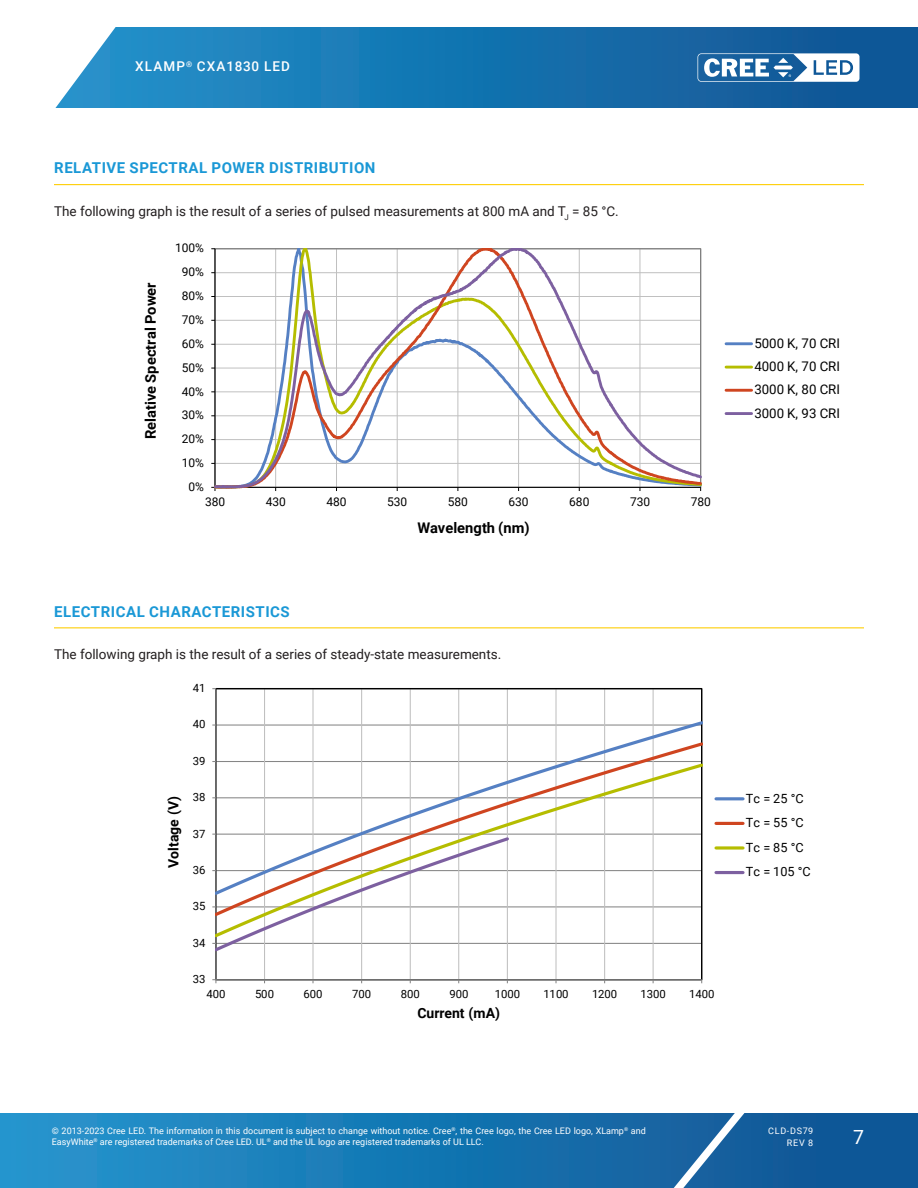
<style>
.page{position:relative;width:918px;height:1188px;background:#fff}
.page>*{position:absolute;margin:0;border:0;box-sizing:border-box;transform-origin:0 0}
.t1{font:19.5px "Roboto";color:#fff}
.Section_heading_with{font:700 15px "Roboto";letter-spacing:.035em;color:#1a98d6}
.t2{font:700 14.7px "Roboto";color:#000}
.t3{font:700 13.95px "Roboto";letter-spacing:-.005em;color:#000}
.Text_justify{font:13.5px "Roboto";color:#231f20}
.t4{font:500 13.5px "Roboto";letter-spacing:.085em;color:#fff}
.t5{font:13.2px/23.2px "Roboto";letter-spacing:.005em;color:#000;text-align:justify}
.t6{font:12.6px/24.6px "Roboto";color:#000}
.t7{font:12px "Roboto";color:#000}
.t8{font:11.4px "Roboto";color:#000}
.t9{font:11.25px "Roboto";letter-spacing:-.01em;color:#000}
.t10{font:9px/10.8px "Roboto";color:#fff}
.t11{font:9px/12px "Roboto";letter-spacing:.085em;color:#fff;text-align:right}
</style>
<div class="page">
<svg style="left:0;top:1113px;width:918px;height:75px;background:#1876b2"></svg>
<svg style="left:644px;top:1113px;width:117px;height:75px;background:#296da6"></svg>
<svg style="left:55px;top:27px;width:863px;height:81px;background:#2078b2"></svg>
<svg style="left:698px;top:53px;width:162px;height:29px"></svg>
<hr style="left:54px;top:184px;width:810px;height:1px;background:#fece08">
<hr style="left:54px;top:627px;width:810px;height:1px;background:#fece08">
<hr style="left:215px;top:392px;width:486px;height:1px;background:#c0c0c0">
<hr style="left:215px;top:368px;width:486px;height:1px;background:#c0c0c0">
<hr style="left:215px;top:344px;width:486px;height:1px;background:#c0c0c0">
<hr style="left:215px;top:320px;width:486px;height:1px;background:#c0c0c0">
<hr style="left:215px;top:296px;width:486px;height:1px;background:#c0c0c0">
<hr style="left:215px;top:272px;width:486px;height:1px;background:#c0c0c0">
<hr style="left:640px;top:249px;width:1px;height:238px;background:#c0c0c0">
<svg style="left:215px;top:249px;width:400px;height:240px"></svg>
<svg style="left:607px;top:401px;width:95px;height:90px"></svg>
<hr style="left:726px;top:342px;width:26px;height:3px;background:#5580c3">
<hr style="left:726px;top:366px;width:26px;height:3px;background:#b5bd00">
<hr style="left:726px;top:389px;width:26px;height:3px;background:#cf4520">
<hr style="left:726px;top:412px;width:26px;height:3px;background:#7d60a0">
<hr style="left:216px;top:943px;width:486px;height:1px;background:#868686">
<hr style="left:264px;top:689px;width:1px;height:291px;background:#c0c0c0">
<hr style="left:312px;top:689px;width:2px;height:291px;background:#c0c0c0">
<hr style="left:361px;top:689px;width:1px;height:291px;background:#c0c0c0">
<hr style="left:410px;top:689px;width:1px;height:291px;background:#c0c0c0">
<hr style="left:458px;top:689px;width:1px;height:291px;background:#c0c0c0">
<hr style="left:507px;top:689px;width:1px;height:291px;background:#c0c0c0">
<hr style="left:555px;top:689px;width:2px;height:291px;background:#c0c0c0">
<hr style="left:604px;top:689px;width:1px;height:291px;background:#c0c0c0">
<hr style="left:653px;top:689px;width:1px;height:291px;background:#c0c0c0">
<hr style="left:215px;top:689px;width:1px;height:291px;background:#868686">
<hr style="left:216px;top:979px;width:486px;height:1px;background:#868686">
<svg style="left:216px;top:719px;width:487px;height:21px"></svg>
<svg style="left:216px;top:740px;width:487px;height:21px"></svg>
<svg style="left:216px;top:761px;width:487px;height:179px"></svg>
<svg style="left:212px;top:834px;width:299px;height:120px"></svg>
<hr style="left:716px;top:797px;width:27px;height:3px;background:#5580c3">
<hr style="left:716px;top:822px;width:27px;height:3px;background:#cf4520">
<svg style="left:716px;top:846px;width:27px;height:4px"></svg>
<hr style="left:716px;top:871px;width:27px;height:3px;background:#7d60a0">
<h3 class="t4" style="left:135px;top:57px;width:156px">XLAMP<sup>®</sup> CXA1830 LED</h3>
<p class="Section_heading_with" style="left:54px;top:157px;width:323px">RELATIVE SPECTRAL POWER DISTRIBUTION</p>
<p class="Text_justify" style="left:54px;top:202px;width:566px">The following graph is the result of a series of pulsed measurements at 800 mA and T<sub>J</sub> = 85 °C.</p>
<p class="t7" style="left:175px;top:240px;width:30px">100%</p>
<p class="t2" style="left:140px;top:439px;width:158px;rotate:-90deg">Relative Spectral Power</p>
<p class="t7" style="left:182px;top:264px;width:24px">90%</p>
<p class="t7" style="left:182px;top:287px;width:24px">80%</p>
<p class="t7" style="left:182px;top:311px;width:24px">70%</p>
<p class="t7" style="left:182px;top:335px;width:24px">60%</p>
<p class="t7" style="left:182px;top:359px;width:24px">50%</p>
<p class="t7" style="left:182px;top:383px;width:24px">40%</p>
<p class="t7" style="left:182px;top:407px;width:24px">30%</p>
<p class="t7" style="left:182px;top:431px;width:24px">20%</p>
<p class="t7" style="left:182px;top:454px;width:24px">10%</p>
<p class="t7" style="left:188px;top:478px;width:17px">0%</p>
<p class="t7" style="left:205px;top:494px;width:22px">380</p>
<p class="t7" style="left:266px;top:494px;width:22px">430</p>
<p class="t7" style="left:326px;top:494px;width:22px">480</p>
<p class="t7" style="left:387px;top:494px;width:22px">530</p>
<p class="t7" style="left:448px;top:494px;width:22px">580</p>
<p class="t7" style="left:509px;top:494px;width:22px">630</p>
<p class="t7" style="left:569px;top:494px;width:22px">680</p>
<p class="t7" style="left:630px;top:494px;width:22px">730</p>
<p class="t7" style="left:691px;top:494px;width:22px">780</p>
<p class="t2" style="left:417px;top:517px;width:114px">Wavelength (nm)</p>
<p class="Section_heading_with" style="left:54px;top:601px;width:237px">ELECTRICAL CHARACTERISTICS</p>
<p class="Text_justify" style="left:54px;top:645px;width:449px">The following graph is the result of a series of steady-state measurements.</p>
<p class="t9" style="left:193px;top:680px;width:14px">41</p>
<p class="t8" style="left:193px;top:716px;width:14px">40</p>
<p class="t3" style="left:164px;top:868px;width:73px;rotate:-90deg">Voltage (V)</p>
<p class="t9" style="left:193px;top:753px;width:14px">39</p>
<p class="t9" style="left:193px;top:789px;width:14px">38</p>
<p class="t9" style="left:193px;top:826px;width:14px">37</p>
<p class="t9" style="left:193px;top:862px;width:14px">36</p>
<p class="t8" style="left:193px;top:898px;width:14px">35</p>
<p class="t9" style="left:193px;top:935px;width:14px">34</p>
<p class="t9" style="left:193px;top:971px;width:14px">33</p>
<p class="t9" style="left:206px;top:986px;width:21px">400</p>
<p class="t9" style="left:255px;top:986px;width:21px">500</p>
<p class="t9" style="left:304px;top:986px;width:21px">600</p>
<p class="t9" style="left:352px;top:986px;width:21px">700</p>
<p class="t9" style="left:401px;top:986px;width:21px">800</p>
<p class="t9" style="left:449px;top:986px;width:21px">900</p>
<p class="t9" style="left:495px;top:986px;width:27px">1000</p>
<p class="t9" style="left:543px;top:986px;width:27px">1100</p>
<p class="t9" style="left:592px;top:986px;width:27px">1200</p>
<p class="t9" style="left:641px;top:986px;width:27px">1300</p>
<p class="t9" style="left:689px;top:986px;width:27px">1400</p>
<p class="t3" style="left:418px;top:1003px;width:84px">Current (mA)</p>
<p class="t5" style="left:754px;top:331px;width:87px">5000 K, 70 CRI 4000 K, 70 CRI 3000 K, 80 CRI 3000 K, 93 CRI</p>
<p class="t6" style="left:746px;top:785px;width:66px">Tc = 25 °C<br>Tc = 55 °C<br>Tc = 85 °C<br>Tc = 105 °C</p>
<p class="t10" style="left:52px;top:1125px;width:596px">© 2013-2023 Cree LED. The information in this document is subject to change without notice. Cree<sup>®</sup>, the Cree logo, the Cree LED logo, XLamp<sup>®</sup> and<br>EasyWhite<sup>®</sup> are registered trademarks of Cree LED. UL<sup>®</sup> and the UL logo are registered trademarks of UL LLC.</p>
<p class="t11" style="left:768px;top:1124px;width:47px">CLD-DS79<br>REV 8</p>
<h1 class="t1" style="left:853px;top:1123px;width:12px">7</h1>
</div>
